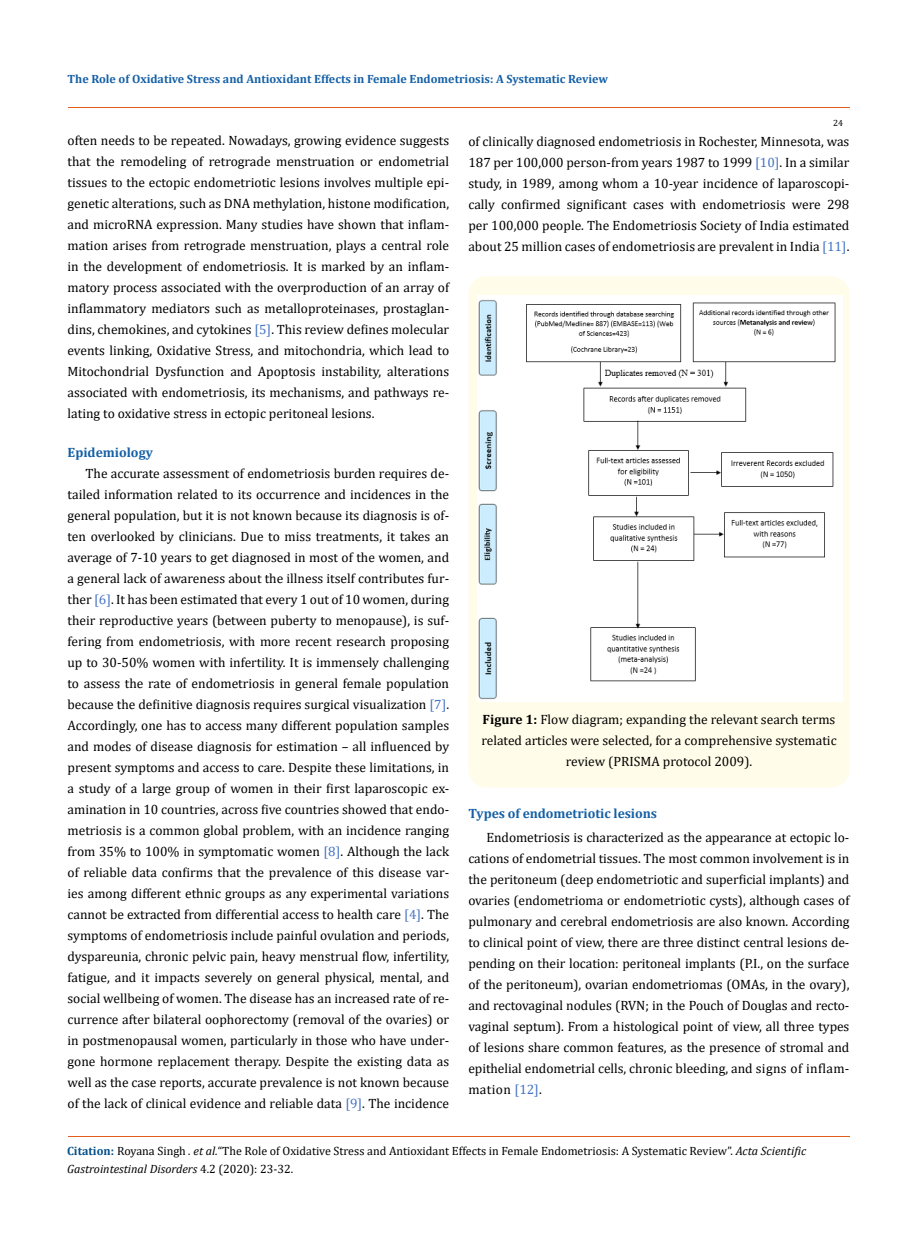
<style>
.page{position:relative;width:917px;height:1242px;background:#fff}
.page>*{position:absolute;margin:0;border:0;box-sizing:border-box;transform-origin:0 0}
.t1{font:13.5px/21px "Cambria";color:#000;text-align:justify}
.t2{font:700 13.5px "Cambria";letter-spacing:-.005em;color:#1560a6}
.t3{font:12px/18px "Cambria";color:#000}
.t4{font:700 12px "Cambria";color:#1560a6}
.t5{font:9px "Cambria";color:#000}
.s1{color:#4472c4}
.s2{font-weight:700}
.s3{font-weight:700;color:#035089}
.s4{font-style:italic}
</style>
<div class="page">
<div style="left:468px;top:276px;width:381px;height:512px;background:#fffde9;border-radius:18px"></div>
<img style="left:477px;top:296px;width:365px;height:405px">
<hr style="left:68px;top:108px;width:781px;height:1px;background:#e05d1a">
<hr style="left:68px;top:1136px;width:781px;height:1px;background:#e05d1a">
<p class="t4" style="left:68px;top:70px;width:542px">The Role of Oxidative Stress and Antioxidant Effects in Female Endometriosis: A Systematic Review</p>
<p class="t5" style="left:833px;top:118px;width:11px">24</p>
<p class="t1" style="left:68px;top:130px;width:383px">often needs to be repeated. Nowadays, growing evidence suggests that the remodeling of retrograde menstruation or endometrial tissues to the ectopic endometriotic lesions involves multiple epi&shy;genetic alterations, such as DNA methylation, histone modification, and microRNA expression. Many studies have shown that inflam&shy;mation arises from retrograde menstruation, plays a central role in the development of endometriosis. It is marked by an inflam&shy;matory process associated with the overproduction of an array of inflammatory mediators such as metalloproteinases, prostaglan&shy;dins, chemokines, and cytokines <span class="s1">[5]</span>. This review defines molecular events linking, Oxidative Stress, and mitochondria, which lead to Mitochondrial Dysfunction and Apoptosis instability, alterations associated with endometriosis, its mechanisms, and pathways re&shy;lating to oxidative stress in ectopic peritoneal lesions.</p>
<p class="t2" style="left:68px;top:443px;width:87px">Epidemiology</p>
<p class="t1" style="left:67px;top:463px;width:383px;text-indent:18px">The accurate assessment of endometriosis burden requires de&shy;tailed information related to its occurrence and incidences in the general population, but it is not known because its diagnosis is of&shy;ten overlooked by clinicians. Due to miss treatments, it takes an average of 7-10 years to get diagnosed in most of the women, and a general lack of awareness about the illness itself contributes fur&shy;ther <span class="s1">[6]</span>. It has been estimated that every 1 out of 10 women, during their reproductive years (between puberty to menopause), is suf&shy;fering from endometriosis, with more recent research proposing up to 30-50% women with infertility. It is immensely challenging to assess the rate of endometriosis in general female population because the definitive diagnosis requires surgical visualization <span class="s1">[7]</span>.<br>Accordingly, one has to access many different population samples and modes of disease diagnosis for estimation – all influenced by present symptoms and access to care. Despite these limitations, in a study of a large group of women in their first laparoscopic ex&shy;amination in 10 countries, across five countries showed that endo&shy;metriosis is a common global problem, with an incidence ranging from 35% to 100% in symptomatic women <span class="s1">[8]</span>. Although the lack of reliable data confirms that the prevalence of this disease var&shy;ies among different ethnic groups as any experimental variations cannot be extracted from differential access to health care <span class="s1">[4]</span>. The symptoms of endometriosis include painful ovulation and periods, dyspareunia, chronic pelvic pain, heavy menstrual flow, infertility, fatigue, and it impacts severely on general physical, mental, and social wellbeing of women. The disease has an increased rate of re&shy;currence after bilateral oophorectomy (removal of the ovaries) or in postmenopausal women, particularly in those who have under&shy;gone hormone replacement therapy. Despite the existing data as well as the case reports, accurate prevalence is not known because of the lack of clinical evidence and reliable data <span class="s1">[9]</span>. The incidence</p>
<p class="t1" style="left:468px;top:130px;width:382px">of clinically diagnosed endometriosis in Rochester, Minnesota, was 187 per 100,000 person-from years 1987 to 1999 <span class="s1">[10]</span>. In a similar study, in 1989, among whom a 10-year incidence of laparoscopi&shy;cally confirmed significant cases with endometriosis were 298 per 100,000 people. The Endometriosis Society of India estimated about 25 million cases of endometriosis are prevalent in India <span class="s1">[11]</span>.</p>
<p class="t1" style="left:481px;top:708px;width:357px;text-align:center"><span class="s2">Figure 1:</span> Flow diagram; expanding the relevant search terms related articles were selected, for a comprehensive systematic review (PRISMA protocol 2009).</p>
<p class="t2" style="left:468px;top:804px;width:190px">Types of endometriotic lesions</p>
<p class="t1" style="left:468px;top:827px;width:382px;text-indent:18px">Endometriosis is characterized as the appearance at ectopic lo&shy;cations of endometrial tissues. The most common involvement is in the peritoneum (deep endometriotic and superficial implants) and ovaries (endometrioma or endometriotic cysts), although cases of pulmonary and cerebral endometriosis are also known. According to clinical point of view, there are three distinct central lesions de&shy;pending on their location: peritoneal implants (P.I., on the surface of the peritoneum), ovarian endometriomas (OMAs, in the ovary), and rectovaginal nodules (RVN; in the Pouch of Douglas and recto&shy;vaginal septum). From a histological point of view, all three types of lesions share common features, as the presence of stromal and epithelial endometrial cells, chronic bleeding, and signs of inflam&shy;mation <span class="s1">[12]</span>.</p>
<p class="t3" style="left:67px;top:1142px;width:740px"><span class="s3">Citation:</span> Royana Singh <span class="s4">. et al.</span>“The Role of Oxidative Stress and Antioxidant Effects in Female Endometriosis: A Systematic Review”. <span class="s4">Acta Scientific<br>Gastrointestinal Disorders</span> 4.2 (2020): 23-32.</p>
</div>
